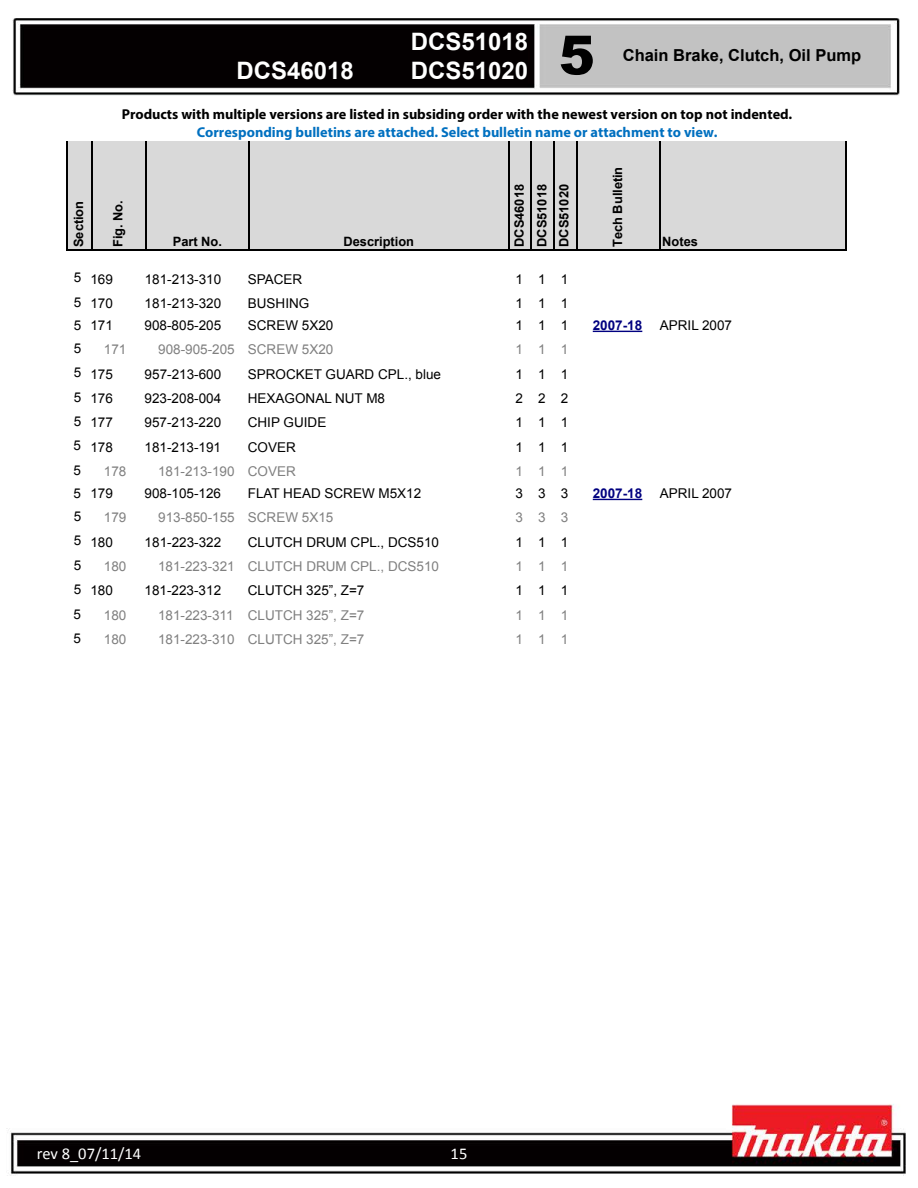
<style>
.page{position:relative;width:918px;height:1188px;background:#fff}
.page>*{position:absolute;margin:0;border:0;box-sizing:border-box;transform-origin:0 0}
.t1{font:900 54px "Arial";color:#000}
.t2{font:700 24px/28.8px "Arial";color:#fff}
.t3{font:700 16.5px "Arial";color:#000}
.t4{font:16.5px "Calibri";color:#fff}
.t5{font:700 14.25px "Myriad Pro";color:#000}
.t6{font:700 14.25px "Myriad Pro";color:#0070c0}
.t7{font:13.5px "Arial";color:#000}
.t8{font:13.5px "Arial";color:#808080}
.t9{font:700 13.5px "Arial";color:#000080}
.t10{font:700 12.9px/22.4px "Arial";color:#000;text-align:justify}
</style>
<div class="page">
<img style="left:6px;top:18px;width:900px;height:1158px">
<hr style="left:593px;top:331px;width:49px;height:1px;background:#000080">
<hr style="left:593px;top:499px;width:49px;height:1px;background:#000080">
<div style="left:67px;top:105px;width:779px;height:155px;background:#fff"></div>
<div style="left:68px;top:141px;width:778px;height:109px;background:#d9d9d9"></div>
<hr style="left:67px;top:141px;width:1px;height:110px;background:#000">
<hr style="left:91px;top:141px;width:1px;height:110px;background:#000">
<hr style="left:145px;top:141px;width:1px;height:110px;background:#000">
<hr style="left:248px;top:141px;width:1px;height:110px;background:#000">
<hr style="left:508px;top:141px;width:1px;height:110px;background:#000">
<hr style="left:531px;top:141px;width:1px;height:110px;background:#000">
<hr style="left:553px;top:141px;width:2px;height:110px;background:#000">
<hr style="left:576px;top:141px;width:1px;height:110px;background:#000">
<hr style="left:659px;top:141px;width:1px;height:110px;background:#000">
<hr style="left:845px;top:141px;width:1px;height:110px;background:#000">
<hr style="left:68px;top:249px;width:778px;height:2px;background:#000">
<h2 class="t2" style="left:236px;top:57px;width:119px">DCS46018</h2>
<h2 class="t2" style="left:411px;top:28px;width:119px">DCS51018<br>DCS51020</h2>
<h1 class="t1" style="left:559px;top:16px;width:38px">5</h1>
<p class="t3" style="left:623px;top:44px;width:240px">Chain Brake, Clutch, Oil Pump</p>
<p class="t5" style="left:122px;top:104px;width:672px">Products with multiple versions are listed in subsiding order with the newest version on top not indented.</p>
<p class="t6" style="left:197px;top:123px;width:522px">Corresponding bulletins are attached. Select bulletin name or attachment to view.</p>
<p class="t10" style="left:68px;top:247px;width:48px;rotate:-90deg">Section</p>
<p class="t10" style="left:107px;top:247px;width:49px;rotate:-90deg">Fig. No.</p>
<p class="t10" style="left:173px;top:230px;width:51px">Part No.</p>
<p class="t10" style="left:343px;top:230px;width:72px">Description</p>
<p class="t10" style="left:508px;top:247px;width:65px;rotate:-90deg">DCS46018<br>DCS51018<br>DCS51020</p>
<p class="t10" style="left:607px;top:247px;width:82px;rotate:-90deg">Tech Bulletin</p>
<p class="t10" style="left:662px;top:230px;width:37px">Notes</p>
<p class="t7" style="left:74px;top:270px;width:41px">5 169</p>
<p class="t7" style="left:145px;top:270px;width:78px">181-213-310</p>
<p class="t7" style="left:248px;top:270px;width:56px">SPACER</p>
<p class="t7" style="left:515px;top:270px;width:54px">111</p>
<p class="t7" style="left:74px;top:295px;width:41px">5 170</p>
<p class="t7" style="left:145px;top:295px;width:78px">181-213-320</p>
<p class="t7" style="left:248px;top:295px;width:63px">BUSHING</p>
<p class="t7" style="left:515px;top:295px;width:54px">111</p>
<p class="t7" style="left:74px;top:316px;width:41px">5 171</p>
<p class="t7" style="left:145px;top:316px;width:78px">908-805-205</p>
<p class="t7" style="left:248px;top:316px;width:87px">SCREW 5X20</p>
<p class="t7" style="left:515px;top:316px;width:54px">111</p>
<p class="t9" style="left:593px;top:316px;width:51px">2007-18</p>
<p class="t7" style="left:660px;top:316px;width:74px">APRIL 2007</p>
<p class="t7" style="left:74px;top:339px;width:9px">5</p>
<p class="t8" style="left:104px;top:341px;width:24px">171</p>
<p class="t8" style="left:158px;top:341px;width:177px">908-905-205 SCREW 5X20</p>
<p class="t8" style="left:515px;top:341px;width:54px">111</p>
<p class="t7" style="left:74px;top:365px;width:41px">5 175</p>
<p class="t7" style="left:145px;top:365px;width:78px">957-213-600</p>
<p class="t7" style="left:248px;top:365px;width:195px">SPROCKET GUARD CPL., blue</p>
<p class="t7" style="left:515px;top:365px;width:54px">111</p>
<p class="t7" style="left:74px;top:389px;width:41px">5 176</p>
<p class="t7" style="left:145px;top:389px;width:78px">923-208-004</p>
<p class="t7" style="left:248px;top:389px;width:139px">HEXAGONAL NUT M8</p>
<p class="t7" style="left:515px;top:389px;width:54px">222</p>
<p class="t7" style="left:74px;top:414px;width:41px">5 177</p>
<p class="t7" style="left:145px;top:414px;width:78px">957-213-220</p>
<p class="t7" style="left:248px;top:414px;width:80px">CHIP GUIDE</p>
<p class="t7" style="left:515px;top:414px;width:54px">111</p>
<p class="t7" style="left:74px;top:438px;width:41px">5 178</p>
<p class="t7" style="left:145px;top:438px;width:78px">181-213-191</p>
<p class="t7" style="left:248px;top:438px;width:50px">COVER</p>
<p class="t7" style="left:515px;top:438px;width:54px">111</p>
<p class="t7" style="left:74px;top:461px;width:9px">5</p>
<p class="t8" style="left:104px;top:463px;width:24px">178</p>
<p class="t8" style="left:158px;top:463px;width:139px">181-213-190 COVER</p>
<p class="t8" style="left:515px;top:463px;width:54px">111</p>
<p class="t7" style="left:74px;top:484px;width:41px">5 179</p>
<p class="t7" style="left:145px;top:484px;width:78px">908-105-126</p>
<p class="t7" style="left:248px;top:484px;width:175px">FLAT HEAD SCREW M5X12</p>
<p class="t7" style="left:515px;top:484px;width:54px">333</p>
<p class="t9" style="left:593px;top:484px;width:51px">2007-18</p>
<p class="t7" style="left:660px;top:484px;width:74px">APRIL 2007</p>
<p class="t7" style="left:74px;top:508px;width:9px">5</p>
<p class="t8" style="left:104px;top:509px;width:24px">179</p>
<p class="t8" style="left:158px;top:509px;width:177px">913-850-155 SCREW 5X15</p>
<p class="t8" style="left:515px;top:509px;width:54px">333</p>
<p class="t7" style="left:74px;top:533px;width:41px">5 180</p>
<p class="t7" style="left:145px;top:533px;width:78px">181-223-322</p>
<p class="t7" style="left:248px;top:533px;width:193px">CLUTCH DRUM CPL., DCS510</p>
<p class="t7" style="left:515px;top:533px;width:54px">111</p>
<p class="t7" style="left:74px;top:556px;width:9px">5</p>
<p class="t8" style="left:104px;top:558px;width:24px">180</p>
<p class="t8" style="left:158px;top:558px;width:282px">181-223-321 CLUTCH DRUM CPL., DCS510</p>
<p class="t8" style="left:515px;top:558px;width:54px">111</p>
<p class="t7" style="left:74px;top:582px;width:41px">5 180</p>
<p class="t7" style="left:145px;top:582px;width:78px">181-223-312</p>
<p class="t7" style="left:248px;top:582px;width:118px">CLUTCH 325”, Z=7</p>
<p class="t7" style="left:515px;top:582px;width:54px">111</p>
<p class="t7" style="left:74px;top:605px;width:9px">5</p>
<p class="t8" style="left:104px;top:606px;width:24px">180</p>
<p class="t8" style="left:158px;top:606px;width:208px">181-223-311 CLUTCH 325”, Z=7</p>
<p class="t8" style="left:515px;top:606px;width:54px">111</p>
<p class="t7" style="left:74px;top:629px;width:9px">5</p>
<p class="t8" style="left:104px;top:631px;width:24px">180</p>
<p class="t8" style="left:158px;top:631px;width:208px">181-223-310 CLUTCH 325”, Z=7</p>
<p class="t8" style="left:515px;top:631px;width:54px">111</p>
<p class="t4" style="left:37px;top:1143px;width:106px">rev 8_07/11/14</p>
<p class="t4" style="left:451px;top:1143px;width:18px">15</p>
</div>
